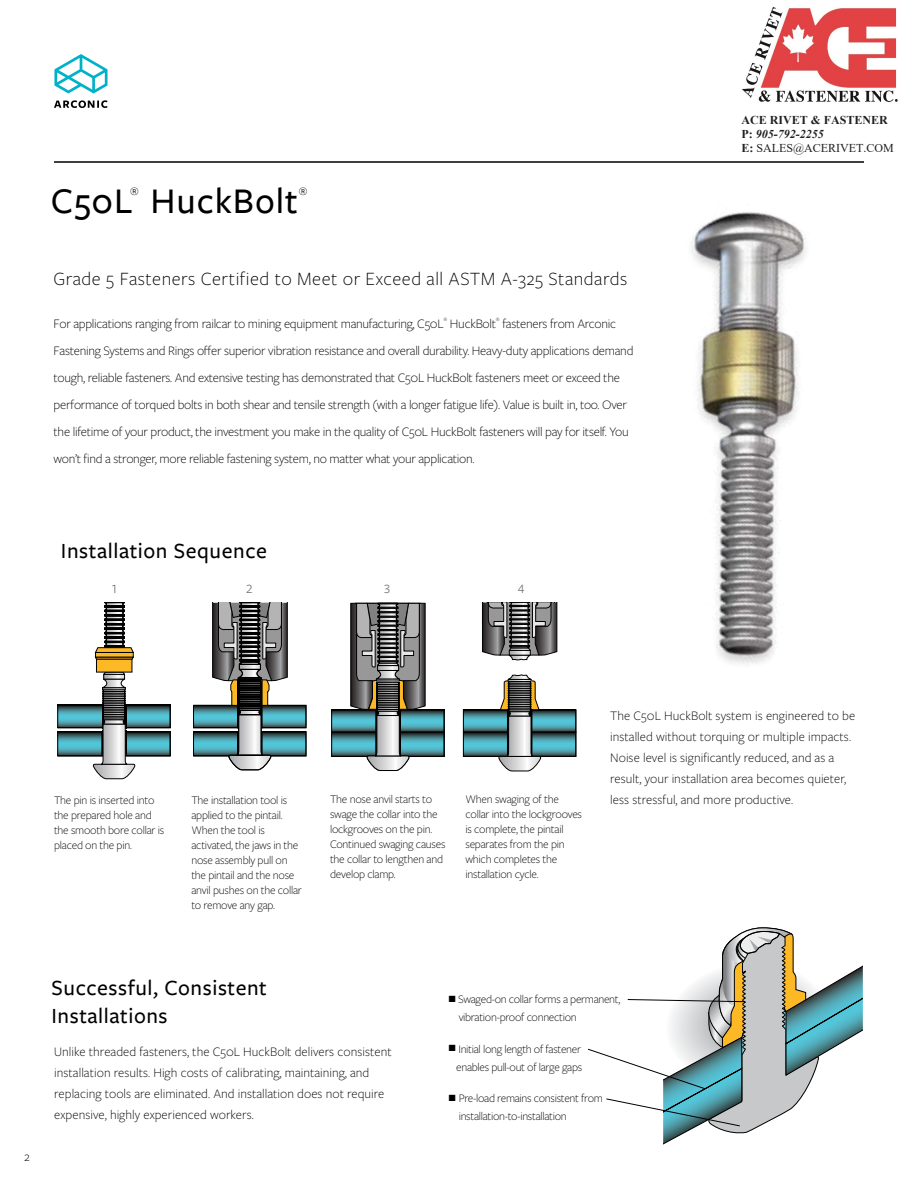
<style>
.page{position:relative;width:918px;height:1188px;background:#fff}
.page>*{position:absolute;margin:0;border:0;box-sizing:border-box;transform-origin:0 0}
.t1{font:500 37.5px "Freight Sans Pro";letter-spacing:.025em;color:#000}
.t2{font:500 22.5px/28px "Freight Sans Pro";letter-spacing:.025em;color:#000}
.t3{font:300 19.5px "Freight Sans Pro";letter-spacing:.025em;color:#000}
.t4{font:300 13.5px/27px "Freight Sans Pro";letter-spacing:-.02em;color:#000}
.t5{font:300 13.5px/21px "Freight Sans Pro";letter-spacing:.005em;color:#000}
.t6{font:13.2px "Freight Sans Book SC";color:#6d6e71}
.t7{font:300 12px/15px "Freight Sans Pro";letter-spacing:-.02em;color:#000}
.t8{font:700 12px/14.4px "Times New Roman";color:#231f20}
.t9{font:11.85px "Freight Sans Pro";color:#000}
.t10{font:300 5.25px "Freight Sans Pro";color:#000}
.s1{font-style:italic}
.s2{font-weight:400}
</style>
<div class="page">
<svg style="left:54px;top:100px;width:54px;height:8px"></svg>
<svg style="left:54px;top:54px;width:54px;height:39px"></svg>
<hr style="left:54px;top:161px;width:810px;height:2px;background:#000">
<img style="left:527px;top:161px;width:337px;height:503px">
<svg style="left:60px;top:734px;width:108px;height:20px"></svg>
<div style="left:58px;top:732px;width:112px;height:24px;border:1px solid #000"></div>
<svg style="left:60px;top:707px;width:108px;height:19px"></svg>
<div style="left:58px;top:705px;width:112px;height:23px;border:1px solid #000"></div>
<svg style="left:92px;top:672px;width:44px;height:107px"></svg>
<svg style="left:95px;top:603px;width:39px;height:57px"></svg>
<div style="left:96px;top:659px;width:36px;height:13px;background:#fdb825"></div>
<div style="left:96px;top:659px;width:36px;height:13px;border:1px solid #000"></div>
<svg style="left:195px;top:734px;width:109px;height:20px"></svg>
<div style="left:193px;top:732px;width:113px;height:24px;border:1px solid #000"></div>
<svg style="left:195px;top:707px;width:109px;height:19px"></svg>
<div style="left:193px;top:705px;width:113px;height:23px;border:1px solid #000"></div>
<svg style="left:212px;top:603px;width:76px;height:167px;background:#7a8584"></svg>
<svg style="left:334px;top:734px;width:108px;height:21px"></svg>
<div style="left:332px;top:732px;width:112px;height:25px;border:1px solid #000"></div>
<svg style="left:334px;top:712px;width:108px;height:18px"></svg>
<div style="left:332px;top:710px;width:112px;height:22px;border:1px solid #000"></div>
<svg style="left:350px;top:603px;width:76px;height:168px;background:#758080"></svg>
<svg style="left:465px;top:734px;width:109px;height:21px"></svg>
<div style="left:463px;top:732px;width:113px;height:25px;border:1px solid #000"></div>
<svg style="left:465px;top:712px;width:109px;height:18px"></svg>
<div style="left:463px;top:710px;width:113px;height:22px;border:1px solid #000"></div>
<svg style="left:497px;top:674px;width:45px;height:97px"></svg>
<svg style="left:482px;top:603px;width:75px;height:57px;background:#747374"></svg>
<svg style="left:588px;top:927px;width:275px;height:218px"></svg>
<img style="left:742px;top:7px;width:156px;height:95px">
<h1 class="t1" style="left:51px;top:175px;width:83px">C50L</h1>
<p class="t9" style="left:130px;top:184px;width:10px">®</p>
<h1 class="t1" style="left:150px;top:175px;width:149px">HuckBolt</h1>
<p class="t9" style="left:299px;top:184px;width:10px">®</p>
<h3 class="t3" style="left:54px;top:266px;width:575px">Grade 5 Fasteners Certified to Meet or Exceed all ASTM A-325 Standards</h3>
<p class="t4" style="left:54px;top:310px;width:392px">For applications ranging from railcar to mining equipment manufacturing, C50L</p>
<p class="t10" style="left:443px;top:315px;width:5px">®</p>
<p class="t4" style="left:450px;top:310px;width:48px">HuckBolt</p>
<p class="t10" style="left:496px;top:315px;width:5px">®</p>
<p class="t4" style="left:54px;top:310px;width:581px;text-indent:449px">fasteners from Arconic Fastening Systems and Rings offer superior vibration resistance and overall durability. Heavy-duty applications demand tough, reliable fasteners. And extensive testing has demonstrated that C50L HuckBolt fasteners meet or exceed the performance of torqued bolts in both shear and tensile strength (with a longer fatigue life). Value is built in, too. Over the lifetime of your product, the investment you make in the quality of C50L HuckBolt fasteners will pay for itself. You won’t find a stronger, more reliable fastening system, no matter what your application.</p>
<h2 class="t2" style="left:61px;top:536px;width:207px">Installation Sequence</h2>
<p class="t6" style="left:111px;top:582px;width:8px">1</p>
<p class="t6" style="left:246px;top:582px;width:8px">2</p>
<p class="t6" style="left:384px;top:582px;width:8px">3</p>
<p class="t6" style="left:518px;top:582px;width:8px">4</p>
<p class="t8" style="left:742px;top:112px;width:154px">ACE RIVET &amp; FASTENER<br>P: <span class="s1">905-792-2255<br></span>E: <span class="s2">SALES@ACERIVET.COM</span></p>
<p class="t7" style="left:54px;top:792px;width:112px">The pin is inserted into the prepared hole and the smooth bore collar is placed on the pin.</p>
<p class="t7" style="left:330px;top:791px;width:117px">The nose anvil starts to swage the collar into the lockgrooves on the pin.<br>Continued swaging causes the collar to lengthen and develop clamp.</p>
<p class="t7" style="left:465px;top:791px;width:118px">When swaging of the collar into the lockgrooves is complete, the pintail separates from the pin which completes the installation cycle.</p>
<p class="t7" style="left:191px;top:792px;width:112px">The installation tool is applied to the pintail.<br>When the tool is activated, the jaws in the nose assembly pull on the pintail and the nose anvil pushes on the collar to remove any gap.</p>
<p class="t5" style="left:610px;top:704px;width:247px">The C50L HuckBolt system is engineered to be installed without torquing or multiple impacts.<br>Noise level is significantly reduced, and as a result, your installation area becomes quieter, less stressful, and more productive.</p>
<p class="t4" style="left:24px;top:1143px;width:7px">2</p>
<h2 class="t2" style="left:52px;top:973px;width:217px">Successful, Consistent<br>Installations</h2>
<p class="t5" style="left:54px;top:1040px;width:339px">Unlike threaded fasteners, the C50L HuckBolt delivers consistent installation results. High costs of calibrating, maintaining, and replacing tools are eliminated. And installation does not require expensive, highly experienced workers.</p>
<p class="t7" style="left:459px;top:990px;width:163px;line-height:18px;text-indent:-10px">■ Swaged-on collar forms a permanent, vibration-proof connection</p>
<p class="t7" style="left:449px;top:1039px;width:135px;line-height:18px;text-align:right">■ Initial long length of fastener enables pull-out of large gaps</p>
<p class="t7" style="left:459px;top:1089px;width:146px;line-height:18px;text-indent:-10px">■ Pre-load remains consistent from installation-to-installation</p>
</div>
